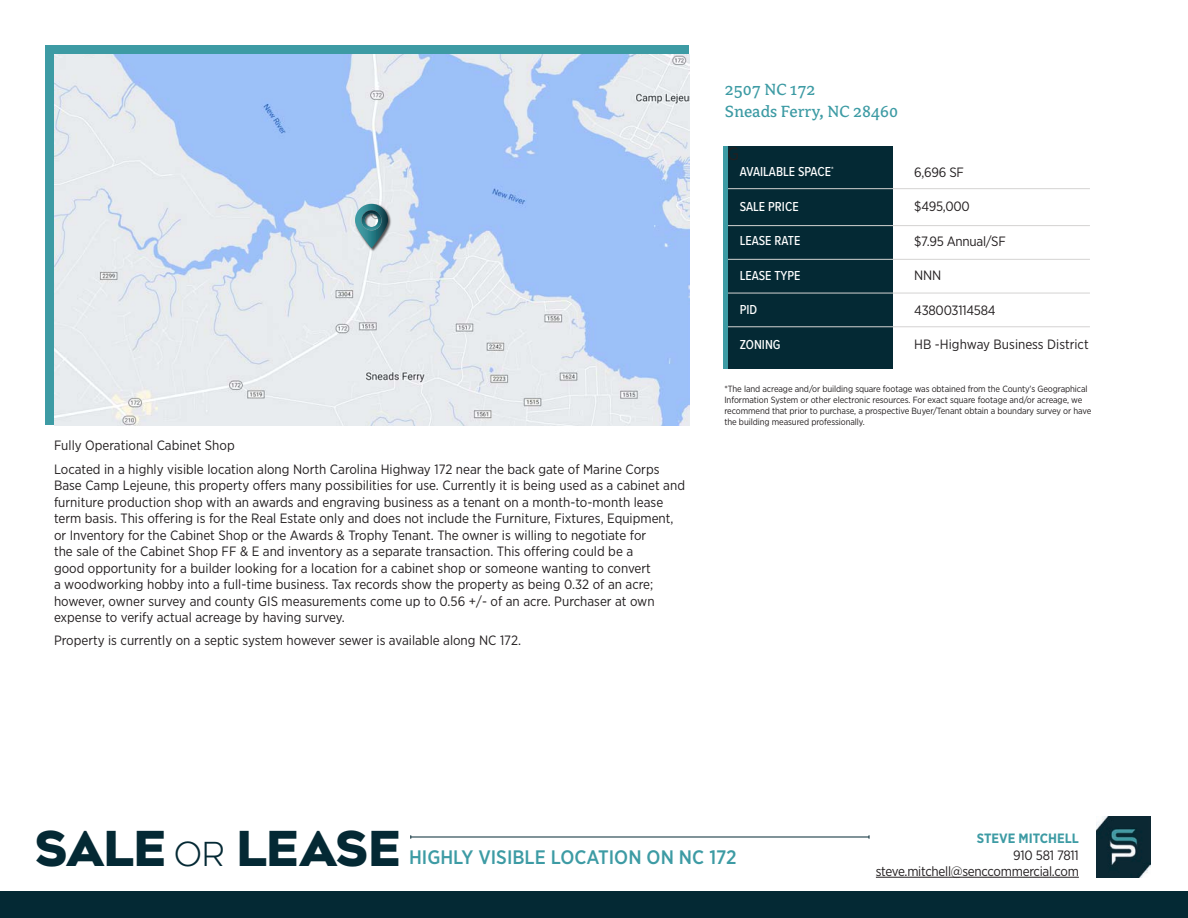
<style>
.page{position:relative;width:1188px;height:918px;background:#fff}
.page>*{position:absolute;margin:0;border:0;box-sizing:border-box;transform-origin:0 0}
.t1{font:800 48px "Geometos Neue";letter-spacing:-.01em;color:#042934}
.t2{font:500 19.5px "Gotham Narrow";color:#3d9ba4}
.t3{font:18px/21.6px "Avance Pro";color:#3d9ba4}
.t4{font:18px "Gotham Narrow";color:#231f20}
.t5{font:13.5px/16.5px "Gotham Narrow";color:#231f20}
.t6{font:13.5px "Gotham Narrow";letter-spacing:-.02em;color:#231f20}
.t7{font:500 13.5px "Proxima Nova Cond";color:#fff}
.t8{font:700 13.5px "Gotham Narrow";color:#3d9ba4}
.t9{font:9px/10.8px "Gotham Narrow";letter-spacing:-.01em;color:#231f20}
.s1{font-weight:300;font-size:33px}
</style>
<div class="page">
<div style="left:0;top:892px;width:1188px;height:26px;background:#042934"></div>
<img style="left:1097px;top:816px;width:54px;height:62px">
<hr style="left:876px;top:877px;width:203px;height:1px;background:#231f20">
<hr style="left:411px;top:837px;width:458px;height:1px;background:#042934">
<div style="left:45px;top:45px;width:644px;height:379px;background:#3d9ba4"></div>
<img style="left:54px;top:54px;width:635px;height:372px">
<div style="left:727px;top:146px;width:166px;height:223px;background:#042934"></div>
<hr style="left:727px;top:188px;width:363px;height:1px;background:#d4d3d2">
<hr style="left:727px;top:225px;width:363px;height:1px;background:#d4d3d2">
<hr style="left:727px;top:259px;width:363px;height:1px;background:#d4d3d2">
<hr style="left:727px;top:293px;width:363px;height:1px;background:#d4d3d2">
<hr style="left:727px;top:326px;width:363px;height:1px;background:#d4d3d2">
<hr style="left:724px;top:146px;width:4px;height:223px;background:#3d9ba4">
<div style="left:355px;top:204px;width:36px;height:47px;background:#231f20;opacity:.75"></div>
<svg style="left:355px;top:204px;width:33px;height:44px"></svg>
<h3 class="t3" style="left:725px;top:79px;width:175px">2507 NC 172<br>Sneads Ferry, NC 28460</h3>
<h3 class="t4" style="left:727px;top:143px;width:14px">G</h3>
<p class="t7" style="left:740px;top:162px;width:95px">AVAILABLE SPACE<sup>*</sup></p>
<p class="t7" style="left:740px;top:196px;width:60px">SALE PRICE</p>
<p class="t7" style="left:740px;top:231px;width:62px">LEASE RATE</p>
<p class="t7" style="left:740px;top:265px;width:62px">LEASE TYPE</p>
<p class="t7" style="left:740px;top:300px;width:19px">PID</p>
<p class="t7" style="left:740px;top:334px;width:42px">ZONING</p>
<p class="t5" style="left:914px;top:163px;width:51px">6,696 SF</p>
<p class="t5" style="left:914px;top:198px;width:57px">$495,000</p>
<p class="t6" style="left:914px;top:232px;width:93px">$7.95 Annual/SF</p>
<p class="t5" style="left:914px;top:267px;width:28px">NNN</p>
<p class="t6" style="left:914px;top:301px;width:83px">438003114584</p>
<p class="t5" style="left:914px;top:336px;width:176px">HB -Highway Business District</p>
<p class="t5" style="left:54px;top:434px;width:607px;line-height:23.2px">Fully Operational Cabinet Shop<br>Located in a highly visible location along North Carolina Highway 172 near the back gate of Marine Corps</p>
<p class="t5" style="left:54px;top:477px;width:633px">Base Camp Lejeune, this property offers many possibilities for use. Currently it is being used as a cabinet and furniture production shop with an awards and engraving business as a tenant on a month-to-month lease term basis. This offering is for the Real Estate only and does not include the Furniture, Fixtures, Equipment, or Inventory for the Cabinet Shop or the Awards &amp; Trophy Tenant. The owner is willing to negotiate for<br>the sale of the Cabinet Shop FF &amp; E and inventory as a separate transaction. This offering could be a<br>good opportunity for a builder looking for a location for a cabinet shop or someone wanting to convert<br>a woodworking hobby into a full-time business. Tax records show the property as being 0.32 of an acre; however, owner survey and county GIS measurements come up to 0.56 +/- of an acre. Purchaser at own expense to verify actual acreage by having survey.</p>
<p class="t5" style="left:54px;top:632px;width:469px">Property is currently on a septic system however sewer is available along NC 172.</p>
<p class="t9" style="left:724px;top:384px;width:368px">*The land acreage and/or building square footage was obtained from the County’s Geographical Information System or other electronic resources. For exact square footage and/or acreage, we recommend that prior to purchase, a prospective Buyer/Tenant obtain a boundary survey or have the building measured professionally.</p>
<h1 class="t1" style="left:35px;top:820px;width:369px">SALE <span class="s1">OR</span> LEASE</h1>
<h2 class="t2" style="left:409px;top:845px;width:329px">HIGHLY VISIBLE LOCATION ON NC 172</h2>
<p class="t8" style="left:977px;top:830px;width:104px">STEVE MITCHELL</p>
<p class="t6" style="left:1013px;top:847px;width:67px">910 581 7811</p>
<p class="t6" style="left:876px;top:863px;width:205px">steve.mitchell@senccommercial.com</p>
</div>
